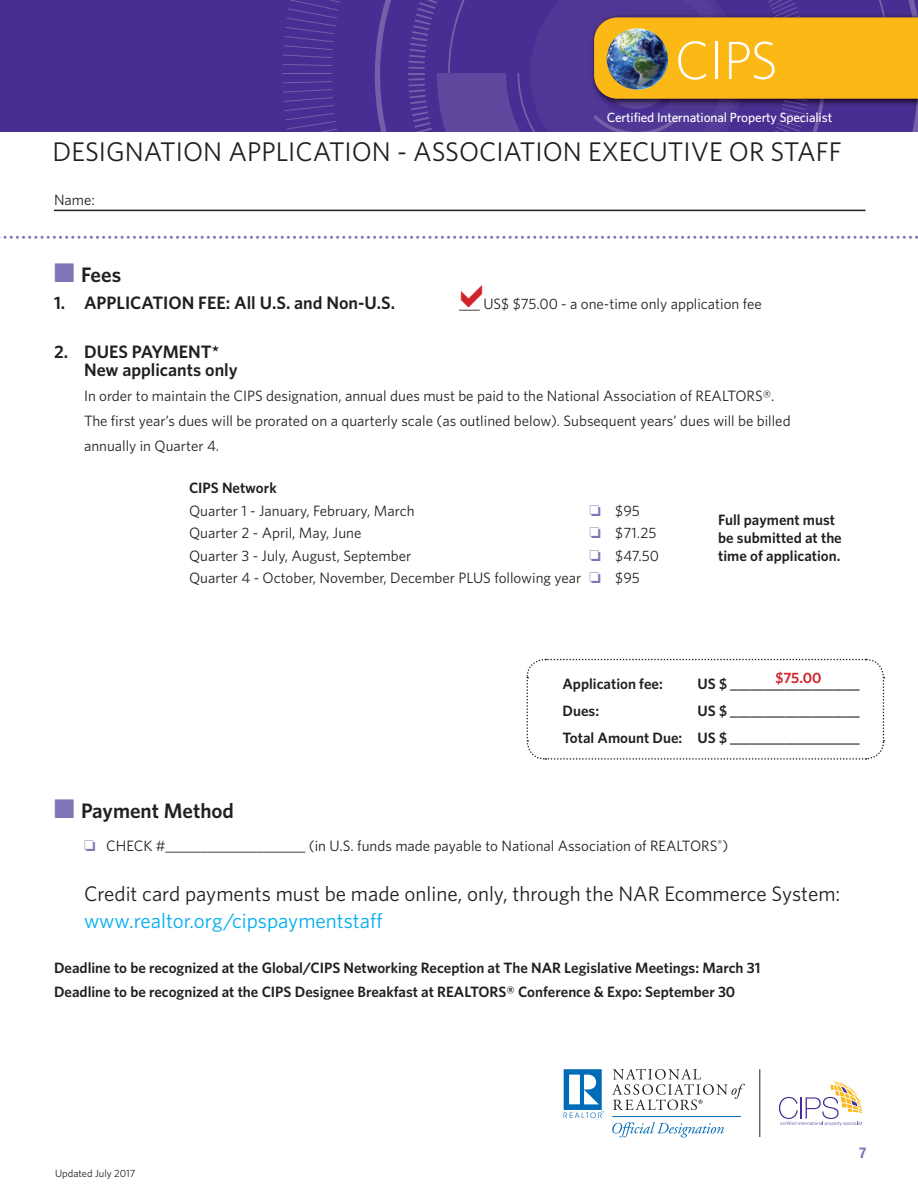
<style>
.page{position:relative;width:918px;height:1188px;background:#fff}
.page>*{position:absolute;margin:0;border:0;box-sizing:border-box;transform-origin:0 0}
.t1{font:27px "Whitney";color:#231f20}
.t2{font:21px "Whitney";color:#231f20}
.t3{font:21px "Whitney";color:#00aeef}
.t4{font:600 21px "Whitney";color:#231f20}
.t5{font:600 18px/18px "Whitney";color:#231f20}
.t6{font:15px/24.8px "Whitney";color:#231f20}
.t7{font:600 15px/18px "Whitney";color:#231f20}
.t8{font:600 15px "Whitney";color:#d1232a}
.t9{font:700 condensed 15px "Helvetica Neue";color:#7f76b7}
.t10{font:500 13.35px "Whitney";letter-spacing:-.01em;color:#fff}
.t11{font:10.5px "Whitney";color:#231f20}
.s1{color:#7f76b7}
</style>
<div class="page">
<div style="left:0;top:0;width:918px;height:132px;background:#482e92"></div>
<hr style="left:282px;top:73px;width:50px;height:1px;background:#7561aa">
<svg style="left:283px;top:64px;width:49px;height:2px"></svg>
<svg style="left:283px;top:89px;width:54px;height:43px"></svg>
<svg style="left:283px;top:0;width:57px;height:58px"></svg>
<svg style="left:283px;top:81px;width:49px;height:2px"></svg>
<svg style="left:375px;top:0;width:543px;height:132px"></svg>
<svg style="left:612px;top:1122px;width:112px;height:15px"></svg>
<hr style="left:612px;top:1116px;width:129px;height:1px;background:#006bb6">
<svg style="left:564px;top:1069px;width:40px;height:49px"></svg>
<svg style="left:612px;top:1069px;width:133px;height:41px"></svg>
<hr style="left:759px;top:1069px;width:1px;height:68px;background:#231f20">
<svg style="left:779px;top:1081px;width:84px;height:45px"></svg>
<svg style="left:526px;top:658px;width:359px;height:102px"></svg>
<hr style="left:54px;top:210px;width:812px;height:1px;background:#231f20">
<svg style="left:0;top:236px;width:918px;height:3px"></svg>
<p class="t10" style="left:607px;top:109px;width:227px">Certified International Property Specialist</p>
<h1 class="t1" style="left:52px;top:134px;width:791px">DESIGNATION APPLICATION - ASSOCIATION EXECUTIVE OR STAFF</h1>
<p class="t6" style="left:54px;top:187px;width:42px">Name:</p>
<h2 class="t4" style="left:54px;top:260px;width:69px"><span class="s1">■</span> Fees</h2>
<p class="t5" style="left:54px;top:293px;width:343px">1. APPLICATION FEE: All U.S. and Non-U.S.</p>
<p class="t6" style="left:459px;top:291px;width:304px">___ US$ $75.00 - a one-time only application fee</p>
<p class="t5" style="left:84px;top:343px;width:155px;text-indent:-30px">2. DUES PAYMENT*<br>New applicants only</p>
<p class="t6" style="left:84px;top:383px;width:708px">In order to maintain the CIPS designation, annual dues must be paid to the National Association of REALTORS®.<br>The first year’s dues will be prorated on a quarterly scale (as outlined below). Subsequent years’ dues will be billed annually in Quarter 4.</p>
<p class="t7" style="left:189px;top:479px;width:89px">CIPS Network</p>
<p class="t6" style="left:189px;top:498px;width:227px">Quarter 1 - January, February, March</p>
<p class="t6" style="left:590px;top:498px;width:52px"><span class="s1">□</span> $95</p>
<p class="t6" style="left:189px;top:520px;width:174px">Quarter 2 - April, May, June</p>
<p class="t6" style="left:590px;top:520px;width:68px"><span class="s1">□</span> $71.25</p>
<p class="t6" style="left:189px;top:543px;width:224px">Quarter 3 - July, August, September</p>
<p class="t7" style="left:718px;top:510px;width:125px">Full payment must be submitted at the time of application.</p>
<p class="t6" style="left:189px;top:544px;width:472px;line-height:22.5px;text-indent:400px"><span class="s1">□</span> $47.50<br>Quarter 4 - October, November, December PLUS following year <span class="s1">□</span> $95</p>
<h2 class="t4" style="left:54px;top:797px;width:181px"><span class="s1">■</span> Payment Method</h2>
<p class="t8" style="left:775px;top:667px;width:48px">$75.00</p>
<p class="t7" style="left:562px;top:675px;width:102px">Application fee:</p>
<p class="t7" style="left:698px;top:675px;width:164px">US $ ___________________</p>
<p class="t7" style="left:562px;top:702px;width:38px">Dues:</p>
<p class="t7" style="left:562px;top:697px;width:299px;line-height:27px;text-align:right">US $ ___________________<br>Total Amount Due: US $ ___________________</p>
<p class="t6" style="left:84px;top:833px;width:646px"><span class="s1">□</span> CHECK #____________________ (in U.S. funds made payable to National Association of REALTORS<sup>®</sup>)</p>
<h2 class="t2" style="left:84px;top:879px;width:758px">Credit card payments must be made online, only, through the NAR Ecommerce System:</h2>
<h2 class="t3" style="left:84px;top:906px;width:300px">www.realtor.org/cipspaymentstaff</h2>
<p class="t7" style="left:54px;top:955px;width:708px;line-height:24.8px">Deadline to be recognized at the Global/CIPS Networking Reception at The NAR Legislative Meetings: March 31<br>Deadline to be recognized at the CIPS Designee Breakfast at REALTORS® Conference &amp; Expo: September 30</p>
<p class="t11" style="left:55px;top:1166px;width:82px">Updated July 2017</p>
<p class="t9" style="left:859px;top:1143px;width:9px">7</p>
</div>
